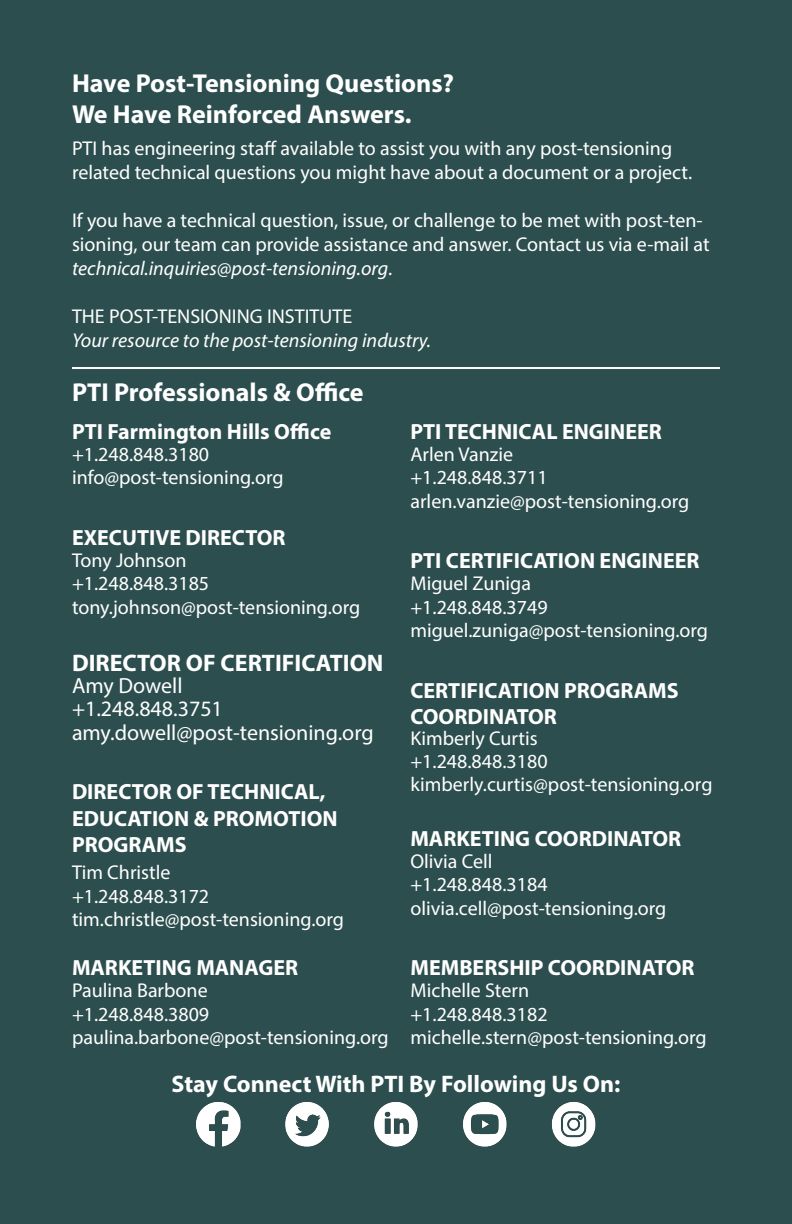
<style>
.page{position:relative;width:792px;height:1224px;background:#2d4e4e}
.page>*{position:absolute;margin:0;border:0;box-sizing:border-box;transform-origin:0 0}
.t1{font:700 26px "Myriad Pro";color:#fff}
.t2{font:700 24px "Myriad Pro";color:#fff}
.t3{font:700 22px "Myriad Pro";color:#fff}
.t4{font:22px "Myriad Pro";color:#fff}
.t5{font:20px/24px "Myriad Pro";color:#fff}
.t6{font:italic 20px "Myriad Pro";color:#fff}
.s1{font-style:italic}
</style>
<div class="page">
<hr style="left:72px;top:367px;width:648px;height:2px;background:#fff">
<img style="left:196px;top:1102px;width:400px;height:45px">
<p class="t1" style="left:72px;top:66px;width:384px">Have Post-Tensioning Questions?</p>
<p class="t1" style="left:72px;top:97px;width:341px">We Have Reinforced Answers.</p>
<p class="t5" style="left:72px;top:135px;width:602px">PTI has engineering staff available to assist you with any post-tensioning</p>
<p class="t5" style="left:72px;top:159px;width:622px">related technical questions you might have about a document or a project.</p>
<p class="t5" style="left:72px;top:207px;width:639px">If you have a technical question, issue, or challenge to be met with post-ten&shy;sioning, our team can provide assistance and answer. Contact us via e-mail at <span class="s1">technical.inquiries@post-tensioning.org</span>.</p>
<p class="t5" style="left:72px;top:303px;width:282px">THE POST-TENSIONING INSTITUTE</p>
<p class="t6" style="left:72px;top:327px;width:361px">Your resource to the post-tensioning industry.</p>
<p class="t1" style="left:72px;top:376px;width:293px">PTI Professionals &amp; Office</p>
<p class="t3" style="left:72px;top:417px;width:261px">PTI Farmington Hills Office</p>
<p class="t5" style="left:72px;top:442px;width:139px">+1.248.848.3180</p>
<p class="t5" style="left:72px;top:465px;width:213px">info@post-tensioning.org</p>
<p class="t3" style="left:72px;top:523px;width:215px">EXECUTIVE DIRECTOR</p>
<p class="t5" style="left:72px;top:548px;width:116px">Tony Johnson</p>
<p class="t5" style="left:72px;top:571px;width:139px">+1.248.848.3185</p>
<p class="t5" style="left:72px;top:595px;width:290px">tony.johnson@post-tensioning.org</p>
<p class="t2" style="left:72px;top:647px;width:313px">DIRECTOR OF CERTIFICATION</p>
<p class="t4" style="left:72px;top:672px;width:112px">Amy Dowell</p>
<p class="t4" style="left:72px;top:695px;width:152px">+1.248.848.3751</p>
<p class="t4" style="left:72px;top:719px;width:303px">amy.dowell@post-tensioning.org</p>
<p class="t3" style="left:72px;top:777px;width:255px">DIRECTOR OF TECHNICAL,</p>
<p class="t3" style="left:72px;top:804px;width:267px">EDUCATION &amp; PROMOTION</p>
<p class="t3" style="left:72px;top:830px;width:116px">PROGRAMS</p>
<p class="t5" style="left:72px;top:860px;width:100px">Tim Christle</p>
<p class="t5" style="left:72px;top:884px;width:139px">+1.248.848.3172</p>
<p class="t5" style="left:72px;top:907px;width:274px">tim.christle@post-tensioning.org</p>
<p class="t3" style="left:72px;top:954px;width:228px">MARKETING MANAGER</p>
<p class="t5" style="left:72px;top:978px;width:137px">Paulina Barbone</p>
<p class="t5" style="left:72px;top:1025px;width:318px">paulina.barbone@post-tensioning.org</p>
<p class="t5" style="left:72px;top:1002px;width:139px">+1.248.848.3809</p>
<p class="t3" style="left:410px;top:417px;width:253px">PTI TECHNICAL ENGINEER</p>
<p class="t5" style="left:410px;top:442px;width:104px">Arlen Vanzie</p>
<p class="t5" style="left:410px;top:465px;width:139px">+1.248.848.3711</p>
<p class="t5" style="left:410px;top:489px;width:281px">arlen.vanzie@post-tensioning.org</p>
<p class="t3" style="left:410px;top:547px;width:291px">PTI CERTIFICATION ENGINEER</p>
<p class="t5" style="left:410px;top:571px;width:122px">Miguel Zuniga</p>
<p class="t5" style="left:410px;top:595px;width:139px">+1.248.848.3749</p>
<p class="t5" style="left:410px;top:618px;width:299px">miguel.zuniga@post-tensioning.org</p>
<p class="t3" style="left:410px;top:676px;width:270px">CERTIFICATION PROGRAMS</p>
<p class="t3" style="left:410px;top:702px;width:148px">COORDINATOR</p>
<p class="t5" style="left:410px;top:726px;width:129px">Kimberly Curtis</p>
<p class="t5" style="left:410px;top:749px;width:139px">+1.248.848.3180</p>
<p class="t5" style="left:410px;top:772px;width:304px">kimberly.curtis@post-tensioning.org</p>
<p class="t3" style="left:410px;top:824px;width:272px">MARKETING COORDINATOR</p>
<p class="t5" style="left:410px;top:849px;width:84px">Olivia Cell</p>
<p class="t5" style="left:410px;top:872px;width:139px">+1.248.848.3184</p>
<p class="t5" style="left:410px;top:896px;width:258px">olivia.cell@post-tensioning.org</p>
<p class="t3" style="left:410px;top:954px;width:286px">MEMBERSHIP COORDINATOR</p>
<p class="t5" style="left:410px;top:978px;width:120px">Michelle Stern</p>
<p class="t5" style="left:410px;top:1002px;width:139px">+1.248.848.3182</p>
<p class="t5" style="left:410px;top:1025px;width:298px">michelle.stern@post-tensioning.org</p>
<p class="t2" style="left:172px;top:1069px;width:450px">Stay Connect With PTI By Following Us On:</p>
</div>
